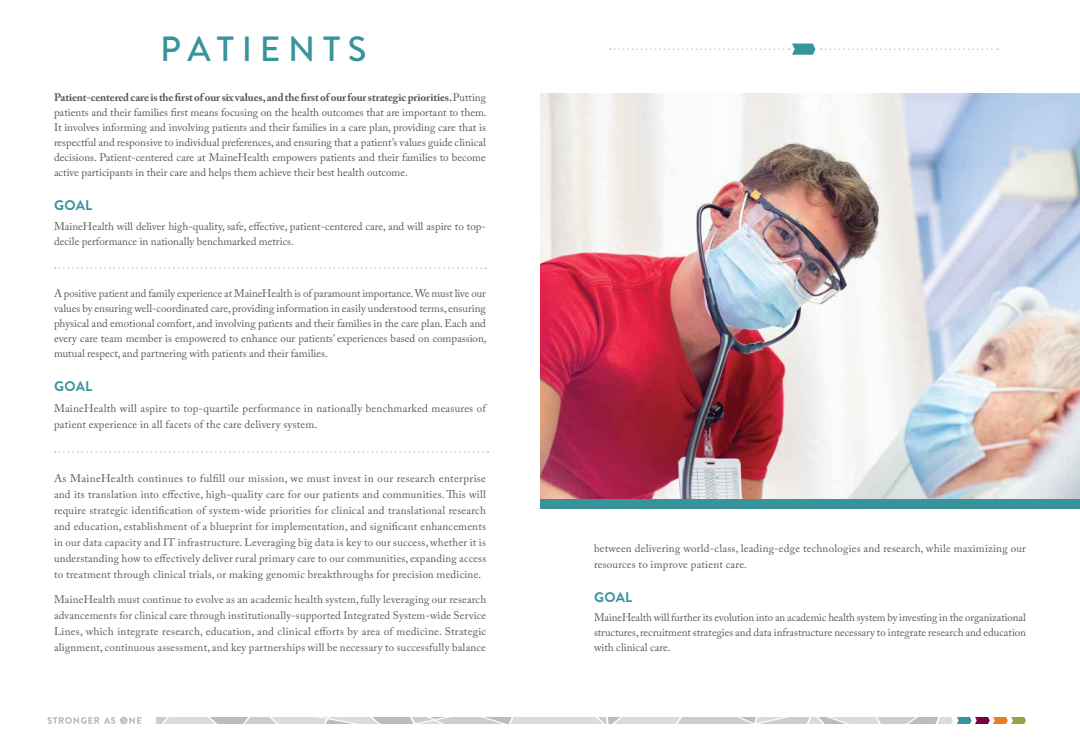
<style>
.page{position:relative;width:1080px;height:756px;background:#fff}
.page>*{position:absolute;margin:0;border:0;box-sizing:border-box;transform-origin:0 0}
.t1{font:500 35px "Brandon Grotesque";letter-spacing:.22em;color:#38939b}
.t2{font:700 14px "Brandon Grotesque";letter-spacing:.02em;color:#38939b}
.t3{font:11px/15px "Adobe Caslon Pro";letter-spacing:.02em;color:#58595b;text-align:justify}
.t4{font:11px/15px "Adobe Caslon Pro";color:#58595b}
.s1{font-weight:700}
</style>
<div class="page">
<div style="left:540px;top:113px;width:540px;height:396px;background:#38939b"></div>
<svg style="left:610px;top:44px;width:205px;height:11px"></svg>
<svg style="left:821px;top:48px;width:177px;height:2px"></svg>
<img style="left:540px;top:93px;width:540px;height:406px">
<svg style="left:55px;top:267px;width:431px;height:2px"></svg>
<svg style="left:55px;top:451px;width:433px;height:2px"></svg>
<svg style="left:156px;top:717px;width:870px;height:7px;background:#cfcece"></svg>
<svg style="left:47px;top:717px;width:94px;height:7px"></svg>
<h1 class="t1" style="left:160px;top:25px;width:208px">PATIENTS</h1>
<p class="t3" style="left:54px;top:90px;width:434px"><span class="s1">Patient-centered care is the first of our six values, and the first of our four strategic priorities.</span> Putting patients and their families first means focusing on the health outcomes that are important to them.<br>It involves informing and involving patients and their families in a care plan, providing care that is respectful and responsive to individual preferences, and ensuring that a patient’s values guide clinical decisions. Patient-centered care at MaineHealth empowers patients and their families to become active participants in their care and helps them achieve their best health outcome.</p>
<p class="t2" style="left:54px;top:196px;width:40px">GOAL</p>
<p class="t4" style="left:54px;top:219px;width:433px">MaineHealth will deliver high-quality, safe, effective, patient-centered care, and will aspire to top&shy;decile performance in nationally benchmarked metrics.</p>
<p class="t3" style="left:54px;top:286px;width:434px">A positive patient and family experience at MaineHealth is of paramount importance. We must live our values by ensuring well-coordinated care, providing information in easily understood terms, ensuring physical and emotional comfort, and involving patients and their families in the care plan. Each and every care team member is empowered to enhance our patients’ experiences based on compassion, mutual respect, and partnering with patients and their families.</p>
<p class="t2" style="left:54px;top:377px;width:40px">GOAL</p>
<p class="t3" style="left:54px;top:400px;width:433px;line-height:16px">MaineHealth will aspire to top-quartile performance in nationally benchmarked measures of patient experience in all facets of the care delivery system.</p>
<p class="t3" style="left:54px;top:471px;width:434px;line-height:16px">As MaineHealth continues to fulfill our mission, we must invest in our research enterprise and its translation into effective, high-quality care for our patients and communities. This will require strategic identification of system-wide priorities for clinical and translational research and education, establishment of a blueprint for implementation, and significant enhancements in our data capacity and IT infrastructure. Leveraging big data is key to our success, whether it is understanding how to effectively deliver rural primary care to our communities, expanding access to treatment through clinical trials, or making genomic breakthroughs for precision medicine.</p>
<p class="t3" style="left:54px;top:592px;width:434px;line-height:16px">MaineHealth must continue to evolve as an academic health system, fully leveraging our research advancements for clinical care through institutionally-supported Integrated System-wide Service Lines, which integrate research, education, and clinical efforts by area of medicine. Strategic alignment, continuous assessment, and key partnerships will be necessary to successfully balance</p>
<p class="t3" style="left:594px;top:540px;width:433px;line-height:16px">between delivering world-class, leading-edge technologies and research, while maximizing our resources to improve patient care.</p>
<p class="t2" style="left:594px;top:587px;width:40px">GOAL</p>
<p class="t3" style="left:594px;top:610px;width:434px">MaineHealth will further its evolution into an academic health system by investing in the organizational structures, recruitment strategies and data infrastructure necessary to integrate research and education with clinical care.</p>
</div>
